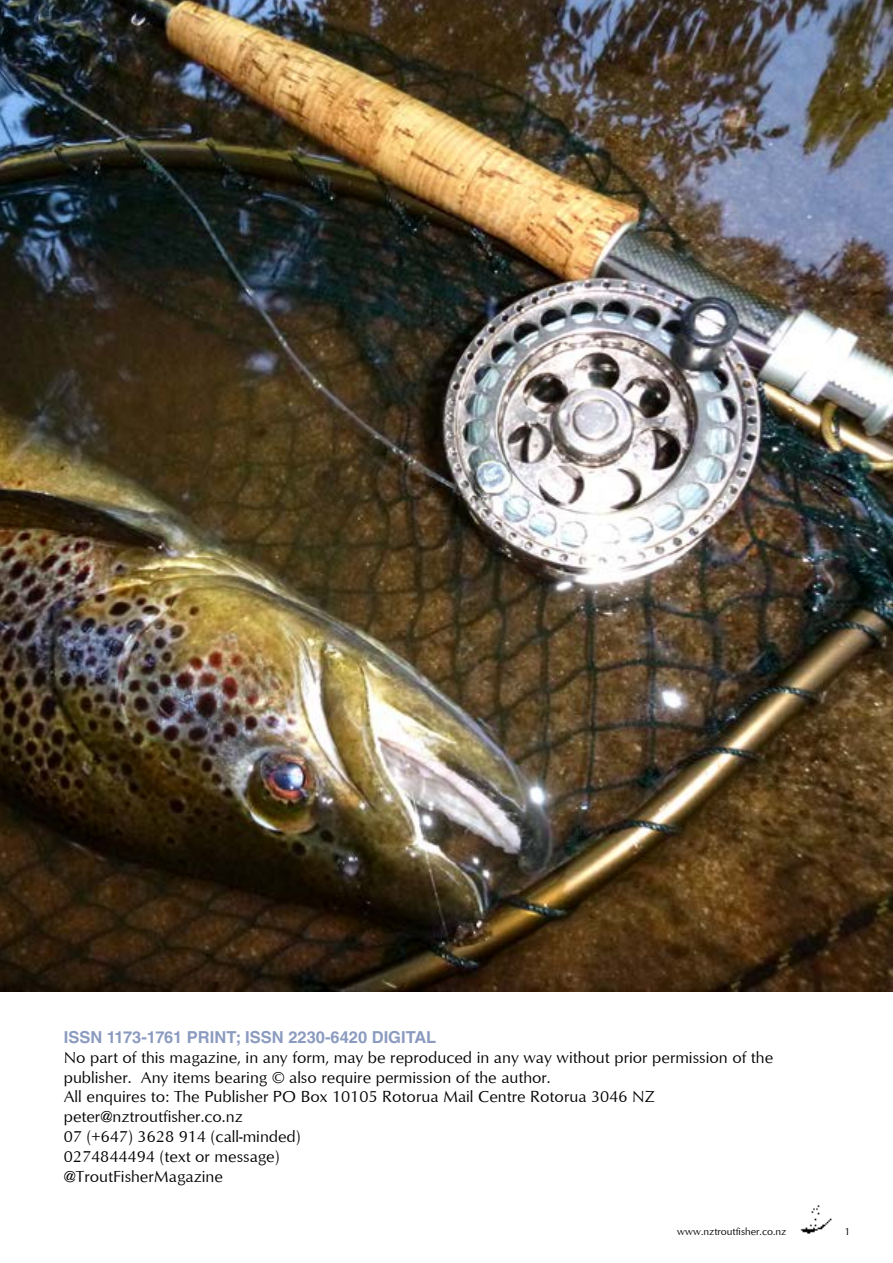
<style>
.page{position:relative;width:893px;height:1263px;background:#fff}
.page>*{position:absolute;margin:0;border:0;box-sizing:border-box;transform-origin:0 0}
.t1{font:16.5px/19.8px "Optimum";color:#000}
.t2{font:700 16.5px "Helvetica LT Std";color:#8b9bbf}
.t3{font:10.5px "Optimum";color:#000}
</style>
<div class="page">
<img style="left:800px;top:1205px;width:32px;height:29px">
<img style="left:0;top:0;width:893px;height:992px">
<p class="t2" style="left:64px;top:1027px;width:374px">ISSN 1173-1761 PRINT; ISSN 2230-6420 DIGITAL</p>
<p class="t1" style="left:64px;top:1047px;width:711px">No part of this magazine, in any form, may be reproduced in any way without prior permission of the publisher. Any items bearing © also require permission of the author.<br>All enquires to: The Publisher PO Box 10105 Rotorua Mail Centre Rotorua 3046 NZ peter@nztroutfisher.co.nz<br>07 (+647) 3628 914 (call-minded)<br>0274844494 (text or message)<br>@TroutFisherMagazine</p>
<p class="t3" style="left:677px;top:1225px;width:111px">www.nztroutfisher.co.nz</p>
<p class="t3" style="left:845px;top:1225px;width:7px">1</p>
</div>
